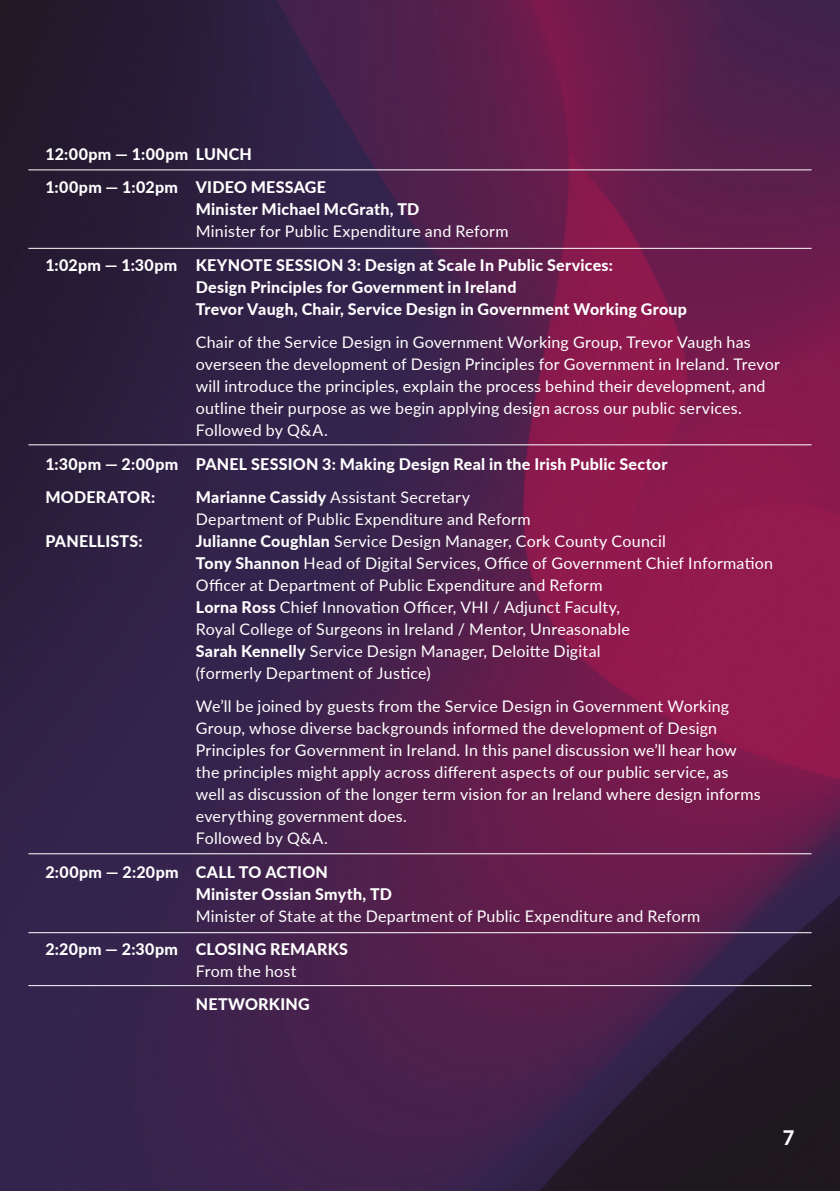
<style>
.page{position:relative;width:840px;height:1191px;background:#fff}
.page>*{position:absolute;margin:0;border:0;box-sizing:border-box;transform-origin:0 0}
.t1{font:800 20px "Lato";color:#fff}
.t2{font:16px/22px "Lato";letter-spacing:.015em;color:#fff}
.t3{font:800 16px/22px "Lato";letter-spacing:.015em;color:#fff}
.s1{font-weight:400}
.s2{font-weight:800}
</style>
<div class="page">
<img style="left:0;top:0;width:839px;height:1191px">
<hr style="left:28px;top:169px;width:783px;height:1px;background:#fff">
<hr style="left:28px;top:248px;width:783px;height:1px;background:#fff">
<hr style="left:28px;top:444px;width:783px;height:1px;background:#fff">
<hr style="left:28px;top:853px;width:783px;height:1px;background:#fff">
<hr style="left:28px;top:932px;width:783px;height:1px;background:#fff">
<hr style="left:28px;top:985px;width:783px;height:1px;background:#fff">
<p class="t3" style="left:45px;top:142px;width:144px">12:00pm — 1:00pm</p>
<p class="t3" style="left:45px;top:176px;width:134px">1:00pm — 1:02pm</p>
<p class="t3" style="left:45px;top:253px;width:133px">1:02pm — 1:30pm</p>
<p class="t3" style="left:45px;top:452px;width:134px">1:30pm — 2:00pm</p>
<p class="t3" style="left:45px;top:485px;width:111px">MODERATOR:</p>
<p class="t3" style="left:45px;top:529px;width:99px">PANELLISTS:</p>
<p class="t3" style="left:45px;top:860px;width:135px">2:00pm — 2:20pm</p>
<p class="t3" style="left:45px;top:937px;width:134px">2:20pm — 2:30pm</p>
<p class="t3" style="left:196px;top:142px;width:58px">LUNCH</p>
<p class="t3" style="left:196px;top:176px;width:314px">VIDEO MESSAGE<br>Minister Michael McGrath, TD<br><span class="s1">Minister for Public Expenditure and Reform</span></p>
<p class="t3" style="left:196px;top:253px;width:492px">KEYNOTE SESSION 3: Design at Scale In Public Services:<br>Design Principles for Government in Ireland<br>Trevor Vaugh, Chair, Service Design in Government Working Group</p>
<p class="t2" style="left:196px;top:331px;width:585px">Chair of the Service Design in Government Working Group, Trevor Vaugh has overseen the development of Design Principles for Government in Ireland. Trevor will introduce the principles, explain the process behind their development, and outline their purpose as we begin applying design across our public services.<br>Followed by Q&amp;A.</p>
<p class="t3" style="left:196px;top:452px;width:473px">PANEL SESSION 3: Making Design Real in the Irish Public Sector</p>
<p class="t2" style="left:196px;top:485px;width:578px"><span class="s2">Marianne Cassidy</span> Assistant Secretary<br>Department of Public Expenditure and Reform<br><span class="s2">Julianne Coughlan</span> Service Design Manager, Cork County Council<br><span class="s2">Tony Shannon</span> Head of Digital Services, Office of Government Chief Information Officer at Department of Public Expenditure and Reform<br><span class="s2">Lorna Ross</span> Chief Innovation Officer, VHI / Adjunct Faculty,<br>Royal College of Surgeons in Ireland / Mentor, Unreasonable<br><span class="s2">Sarah Kennelly</span> Service Design Manager, Deloitte Digital<br>(formerly Department of Justice)</p>
<p class="t2" style="left:196px;top:695px;width:566px">We’ll be joined by guests from the Service Design in Government Working Group, whose diverse backgrounds informed the development of Design Principles for Government in Ireland. In this panel discussion we’ll hear how the principles might apply across different aspects of our public service, as well as discussion of the longer term vision for an Ireland where design informs everything government does.<br>Followed by Q&amp;A.</p>
<p class="t2" style="left:196px;top:860px;width:506px"><span class="s2">CALL TO ACTION<br>Minister Ossian Smyth, TD<br></span>Minister of State at the Department of Public Expenditure and Reform</p>
<p class="t3" style="left:196px;top:937px;width:154px">CLOSING REMARKS<br><span class="s1">From the host</span></p>
<p class="t3" style="left:196px;top:993px;width:115px">NETWORKING</p>
<p class="t1" style="left:782px;top:1122px;width:13px">7</p>
</div>
